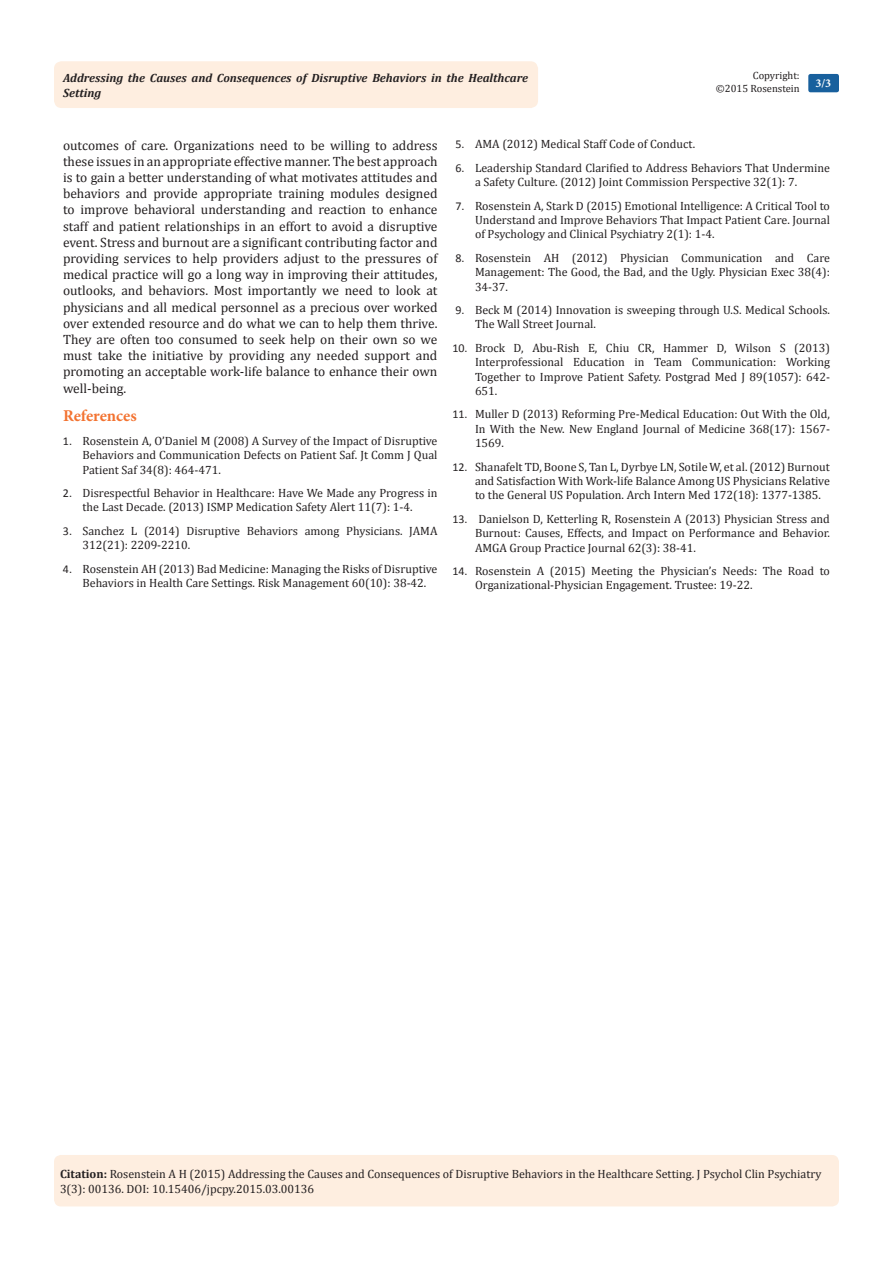
<style>
.page{position:relative;width:893px;height:1263px;background:#fff}
.page>*{position:absolute;margin:0;border:0;box-sizing:border-box;transform-origin:0 0}
.t1{font:700 16.5px "Minion Pro";letter-spacing:-.005em;color:#f37331}
.t2{font:13.5px/16.2px "Cambria";color:#231f20;text-align:justify}
.Citation{font:12px/14.4px "Cambria";color:#231f20;text-align:justify}
.t3{font:italic 700 12px/14.4px "Cambria";color:#231f20}
.t4{font:700 12px "Minion Pro";color:#fff}
.t5{font:10.5px "Cambria";color:#231f20}
.s1{font-family:"Calibri"}
.s2{font-weight:700}
</style>
<div class="page">
<div style="left:54px;top:1155px;width:785px;height:51px;background:#feeee0;border-radius:7px"></div>
<div style="left:54px;top:61px;width:484px;height:47px;background:#feeee0;border-radius:8px"></div>
<div style="left:808px;top:74px;width:31px;height:18px;background:#18609d;border-radius:2px"></div>
<p class="t5" style="left:753px;top:69px;width:48px">Copyright:</p>
<p class="t5" style="left:716px;top:82px;width:85px">©2015 Rosenstein</p>
<p class="t3" style="left:63px;top:70px;width:467px">Addressing the Causes and Consequences of Disruptive Behaviors in the Healthcare<br>Setting</p>
<p class="t4" style="left:815px;top:75px;width:17px">3/3</p>
<p class="t2" style="left:63px;top:137px;width:376px">outcomes of care. Organizations need to be willing to address these issues in an appropriate effective manner. The best approach is to gain a better understanding of what motivates attitudes and behaviors and provide appropriate training modules designed to improve behavioral understanding and reaction to enhance staff and patient relationships in an effort to avoid a disruptive event. Stress and burnout are a significant contributing factor and providing services to help providers adjust to the pressures of medical practice will go a long way in improving their attitudes, outlooks, and behaviors. Most importantly we need to look at physicians and all medical personnel as a precious over worked over extended resource and do what we can to help them thrive.<br>They are often too consumed to seek help on their own so we must take the initiative by providing any needed support and promoting an acceptable work-life balance to enhance their own well-being.</p>
<p class="t1" style="left:63px;top:404px;width:75px">References</p>
<p class="Citation" style="left:82px;top:433px;width:356px;text-indent:-20px"><span class="s1">1.</span> Rosenstein A, O’Daniel M (2008) A Survey of the Impact of Disruptive Behaviors and Communication Defects on Patient Saf. Jt Comm J Qual Patient Saf 34(8): 464-471.</p>
<p class="Citation" style="left:63px;top:486px;width:376px;text-align:center"><span class="s1">2.</span> Disrespectful Behavior in Healthcare: Have We Made any Progress in the Last Decade. (2013) ISMP Medication Safety Alert 11(7): 1-4.</p>
<p class="Citation" style="left:82px;top:523px;width:356px;text-indent:-20px"><span class="s1">3.</span> Sanchez L (2014) Disruptive Behaviors among Physicians. JAMA<br>312(21): 2209-2210.</p>
<p class="Citation" style="left:82px;top:561px;width:356px;text-indent:-20px"><span class="s1">4.</span> Rosenstein AH (2013) Bad Medicine: Managing the Risks of Disruptive<br>Behaviors in Health Care Settings. Risk Management 60(10): 38-42.</p>
<p class="Citation" style="left:455px;top:137px;width:241px"><span class="s1">5.</span> AMA (2012) Medical Staff Code of Conduct.</p>
<p class="Citation" style="left:475px;top:160px;width:356px;text-indent:-20px"><span class="s1">6.</span> Leadership Standard Clarified to Address Behaviors That Undermine a Safety Culture. (2012) Joint Commission Perspective 32(1): 7.</p>
<p class="Citation" style="left:475px;top:198px;width:356px;text-indent:-20px"><span class="s1">7.</span> Rosenstein A, Stark D (2015) Emotional Intelligence: A Critical Tool to Understand and Improve Behaviors That Impact Patient Care. Journal of Psychology and Clinical Psychiatry 2(1): 1-4.</p>
<p class="Citation" style="left:475px;top:250px;width:356px;text-indent:-20px"><span class="s1">8.</span> Rosenstein AH (2012) Physician Communication and Care Management: The Good, the Bad, and the Ugly. Physician Exec 38(4):<br>34-37.</p>
<p class="Citation" style="left:475px;top:303px;width:356px;text-indent:-20px"><span class="s1">9.</span> Beck M (2014) Innovation is sweeping through U.S. Medical Schools.<br>The Wall Street Journal.</p>
<p class="Citation" style="left:475px;top:340px;width:356px;text-indent:-23px"><span class="s1">10.</span> Brock D, Abu-Rish E, Chiu CR, Hammer D, Wilson S (2013)<br>Interprofessional Education in Team Communication: Working Together to Improve Patient Safety. Postgrad Med J 89(1057): 642- 651.</p>
<p class="Citation" style="left:475px;top:407px;width:356px;text-indent:-23px"><span class="s1">11.</span> Muller D (2013) Reforming Pre-Medical Education: Out With the Old, In With the New. New England Journal of Medicine 368(17): 1567- 1569.</p>
<p class="Citation" style="left:475px;top:459px;width:356px;text-indent:-23px"><span class="s1">12.</span> Shanafelt TD, Boone S, Tan L, Dyrbye LN, Sotile W, et al. (2012) Burnout and Satisfaction With Work-life Balance Among US Physicians Relative to the General US Population. Arch Intern Med 172(18): 1377-1385.</p>
<p class="Citation" style="left:475px;top:511px;width:356px;text-indent:-23px"><span class="s1">13.</span> Danielson D, Ketterling R, Rosenstein A (2013) Physician Stress and Burnout: Causes, Effects, and Impact on Performance and Behavior.<br>AMGA Group Practice Journal 62(3): 38-41.</p>
<p class="Citation" style="left:475px;top:564px;width:356px;text-indent:-23px"><span class="s1">14.</span> Rosenstein A (2015) Meeting the Physician’s Needs: The Road to<br>Organizational-Physician Engagement. Trustee: 19-22.</p>
<p class="Citation" style="left:60px;top:1167px;width:763px"><span class="s2">Citation:</span> Rosenstein A H (2015) Addressing the Causes and Consequences of Disruptive Behaviors in the Healthcare Setting. J Psychol Clin Psychiatry<br>3(3): 00136. DOI: 10.15406/jpcpy.2015.03.00136</p>
</div>
